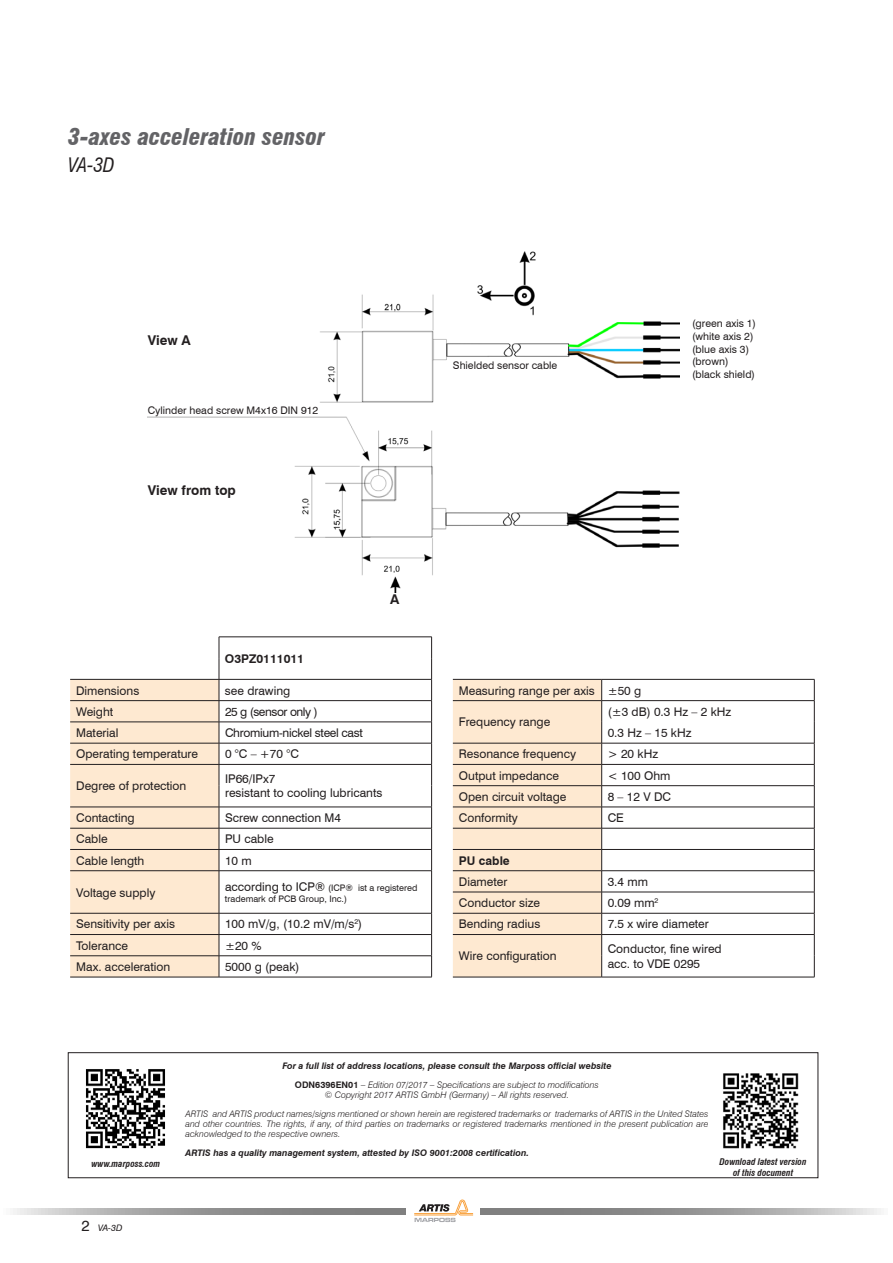
<style>
.page{position:relative;width:893px;height:1263px;background:#fff}
.page>*{position:absolute;margin:0;border:0;box-sizing:border-box;transform-origin:0 0}
.t1{font:italic 900 condensed 22.5px "Swiss 721 BT";color:#636366}
.t2{font:italic condensed 19.5px "Swiss 721 BT";color:#231f20}
.t3{font:700 13.5px "Swiss 721 BT";color:#231f20}
.t4{font:12px/14.4px "Swiss 721 BT";color:#231f20}
.t5{font:12px "Swiss 721 BT";letter-spacing:-.025em;color:#231f20}
.t6{font:700 12px "Swiss 721 BT";color:#231f20}
.t7{font:12px "Swiss 721 BT";letter-spacing:-.035em;color:#231f20}
.t8{font:10.5px/12.6px "Swiss 721 BT";color:#231f20}
.t9{font:italic 300 9px/19.5px "Swiss 721 BT";color:#231f20;text-align:center}
.t10{font:italic 700 9px/19.5px "Swiss 721 BT";color:#231f20;text-align:center}
.t11{font:9px/10.8px "Swiss 721 BT";color:#231f20}
.t12{font:italic 700 condensed 9px/10.8px "Swiss 721 BT";color:#231f20;text-align:center}
.t13{font:italic 9px "Swiss 721 BT";color:#231f20}
.s1{font-size:12px}
.s2{font-style:normal}
.s3{font-weight:300}
.s4{font-style:normal;font-size:15px}
</style>
<div class="page">
<svg style="left:13px;top:1209px;width:868px;height:6px;background:#9e9e9e"></svg>
<div style="left:406px;top:1184px;width:74px;height:54px;background:#fff"></div>
<svg style="left:414px;top:1199px;width:59px;height:23px"></svg>
<img style="left:148px;top:252px;width:531px;height:340px">
<div style="left:68px;top:1052px;width:750px;height:126px;border:1px solid #231f20"></div>
<svg style="left:70px;top:680px;width:361px;height:297px"></svg>
<hr style="left:70px;top:700px;width:149px;height:1px;background:#231f20">
<hr style="left:70px;top:913px;width:149px;height:1px;background:#231f20">
<hr style="left:70px;top:934px;width:149px;height:1px;background:#231f20">
<hr style="left:70px;top:955px;width:149px;height:1px;background:#231f20">
<hr style="left:70px;top:977px;width:149px;height:1px;background:#231f20">
<hr style="left:219px;top:637px;width:213px;height:1px;background:#231f20">
<hr style="left:219px;top:679px;width:213px;height:1px;background:#231f20">
<hr style="left:219px;top:700px;width:213px;height:1px;background:#231f20">
<hr style="left:219px;top:722px;width:213px;height:1px;background:#231f20">
<hr style="left:219px;top:743px;width:213px;height:1px;background:#231f20">
<hr style="left:219px;top:764px;width:213px;height:1px;background:#231f20">
<hr style="left:219px;top:807px;width:213px;height:1px;background:#231f20">
<hr style="left:219px;top:828px;width:213px;height:1px;background:#231f20">
<hr style="left:219px;top:849px;width:213px;height:1px;background:#231f20">
<hr style="left:219px;top:870px;width:213px;height:1px;background:#231f20">
<hr style="left:219px;top:913px;width:213px;height:1px;background:#231f20">
<hr style="left:219px;top:934px;width:213px;height:1px;background:#231f20">
<hr style="left:219px;top:955px;width:213px;height:1px;background:#231f20">
<svg style="left:431px;top:637px;width:384px;height:340px"></svg>
<hr style="left:219px;top:977px;width:213px;height:1px;background:#231f20">
<hr style="left:453px;top:934px;width:149px;height:1px;background:#231f20">
<hr style="left:602px;top:934px;width:212px;height:1px;background:#231f20">
<hr style="left:453px;top:977px;width:149px;height:1px;background:#231f20">
<hr style="left:602px;top:977px;width:212px;height:1px;background:#231f20">
<hr style="left:453px;top:679px;width:149px;height:1px;background:#231f20">
<svg style="left:219px;top:637px;width:1px;height:340px"></svg>
<hr style="left:70px;top:679px;width:149px;height:1px;background:#231f20">
<hr style="left:602px;top:679px;width:212px;height:1px;background:#231f20">
<hr style="left:70px;top:722px;width:149px;height:1px;background:#231f20">
<hr style="left:70px;top:743px;width:149px;height:1px;background:#231f20">
<hr style="left:70px;top:764px;width:149px;height:1px;background:#231f20">
<hr style="left:70px;top:807px;width:149px;height:1px;background:#231f20">
<hr style="left:70px;top:828px;width:149px;height:1px;background:#231f20">
<hr style="left:70px;top:849px;width:149px;height:1px;background:#231f20">
<hr style="left:70px;top:870px;width:149px;height:1px;background:#231f20">
<img style="left:86px;top:1069px;width:79px;height:80px">
<img style="left:723px;top:1073px;width:76px;height:76px">
<h1 class="t1" style="left:68px;top:123px;width:258px">3-axes acceleration sensor</h1>
<h2 class="t2" style="left:68px;top:153px;width:48px">VA-3D</h2>
<p class="t3" style="left:148px;top:331px;width:45px">View A</p>
<p class="t8" style="left:148px;top:404px;width:172px">Cylinder head screw M4x16 DIN 912</p>
<p class="t3" style="left:148px;top:481px;width:90px">View from top</p>
<p class="t6" style="left:225px;top:650px;width:81px">O3PZ0111011</p>
<p class="t8" style="left:453px;top:359px;width:106px">Shielded sensor cable</p>
<p class="t3" style="left:390px;top:590px;width:11px">A</p>
<p class="t8" style="left:692px;top:317px;width:66px">(green axis 1) (white axis 2) (blue axis 3) (brown) (black shield)</p>
<p class="t4" style="left:76px;top:683px;width:65px">Dimensions</p>
<p class="t4" style="left:225px;top:683px;width:67px">see drawing</p>
<p class="t4" style="left:459px;top:683px;width:184px">Measuring range per axis ±50 g</p>
<p class="t4" style="left:76px;top:704px;width:39px">Weight</p>
<p class="t7" style="left:225px;top:704px;width:94px">25 g (sensor only )</p>
<p class="t4" style="left:459px;top:715px;width:93px">Frequency range</p>
<p class="t4" style="left:608px;top:704px;width:125px">(±3 dB) 0.3 Hz – 2 kHz</p>
<p class="t4" style="left:76px;top:725px;width:44px">Material</p>
<p class="t5" style="left:225px;top:725px;width:139px">Chromium-nickel steel cast</p>
<p class="t4" style="left:608px;top:725px;width:85px">0.3 Hz – 15 kHz</p>
<p class="t4" style="left:76px;top:747px;width:123px">Operating temperature</p>
<p class="t4" style="left:225px;top:747px;width:75px">0 °C – +70 °C</p>
<p class="t4" style="left:459px;top:747px;width:119px">Resonance frequency</p>
<p class="t4" style="left:608px;top:747px;width:52px">&gt; 20 kHz</p>
<p class="t4" style="left:76px;top:779px;width:112px">Degree of protection</p>
<p class="t4" style="left:225px;top:771px;width:159px">IP66/IPx7<br>resistant to cooling lubricants</p>
<p class="t4" style="left:459px;top:768px;width:102px">Output impedance</p>
<p class="t4" style="left:608px;top:768px;width:64px">&lt; 100 Ohm</p>
<p class="t4" style="left:459px;top:789px;width:109px">Open circuit voltage</p>
<p class="t4" style="left:608px;top:789px;width:65px">8 – 12 V DC</p>
<p class="t4" style="left:76px;top:810px;width:60px">Contacting</p>
<p class="t4" style="left:225px;top:810px;width:118px">Screw connection M4</p>
<p class="t4" style="left:459px;top:810px;width:60px">Conformity</p>
<p class="t4" style="left:608px;top:810px;width:18px">CE</p>
<p class="t4" style="left:76px;top:832px;width:33px">Cable</p>
<p class="t4" style="left:225px;top:832px;width:50px">PU cable</p>
<p class="t4" style="left:76px;top:853px;width:70px">Cable length</p>
<p class="t4" style="left:225px;top:853px;width:28px">10 m</p>
<p class="t6" style="left:459px;top:852px;width:52px">PU cable</p>
<p class="t4" style="left:76px;top:885px;width:81px">Voltage supply</p>
<p class="t11" style="left:225px;top:882px;width:194px"><span class="s1">according to ICP®</span> (ICP® ist a registered trademark of PCB Group, Inc.)</p>
<p class="t4" style="left:459px;top:874px;width:50px">Diameter</p>
<p class="t4" style="left:608px;top:874px;width:42px">3.4 mm</p>
<p class="t4" style="left:459px;top:896px;width:83px">Conductor size</p>
<p class="t4" style="left:608px;top:896px;width:52px">0.09 mm<sup>2</sup></p>
<p class="t4" style="left:76px;top:917px;width:100px">Sensitivity per axis</p>
<p class="t4" style="left:225px;top:917px;width:139px">100 mV/g, (10.2 mV/m/s<sup>2</sup>)</p>
<p class="t4" style="left:459px;top:917px;width:83px">Bending radius</p>
<p class="t4" style="left:608px;top:917px;width:103px">7.5 x wire diameter</p>
<p class="t4" style="left:76px;top:938px;width:53px">Tolerance</p>
<p class="t4" style="left:225px;top:938px;width:38px">±20 %</p>
<p class="t4" style="left:459px;top:949px;width:99px">Wire configuration</p>
<p class="t4" style="left:608px;top:941px;width:115px">Conductor, fine wired</p>
<p class="t4" style="left:76px;top:959px;width:96px">Max. acceleration</p>
<p class="t4" style="left:608px;top:956px;width:94px">acc. to VDE 0295</p>
<p class="t4" style="left:225px;top:959px;width:76px">5000 g (peak)</p>
<p class="t10" style="left:282px;top:1055px;width:331px">For a full list of address locations, please consult the Marposs official website<br><span class="s2">ODN6396EN01</span> <span class="s3">– Edition 07/2017 – Specifications are subject to modifications</span></p>
<p class="t9" style="left:185px;top:1085px;width:524px">© Copyright 2017 ARTIS GmbH (Germany) – All rights reserved.<br>ARTIS and ARTIS product names/signs mentioned or shown herein are registered trademarks or trademarks of ARTIS in the United States</p>
<p class="t9" style="left:185px;top:1119px;width:524px;line-height:9.8px;text-align:left">and other countries. The rights, if any, of third parties on trademarks or registered trademarks mentioned in the present publication are acknowledged to the respective owners.</p>
<p class="t10" style="left:185px;top:1143px;width:345px">ARTIS has a quality management system, attested by ISO 9001:2008 certification.</p>
<p class="t12" style="left:91px;top:1158px;width:70px">www.marposs.com</p>
<p class="t12" style="left:720px;top:1156px;width:88px">Download latest version of this document</p>
<p class="t13" style="left:82px;top:1223px;width:42px"><span class="s4">2</span> VA-3D</p>
</div>
